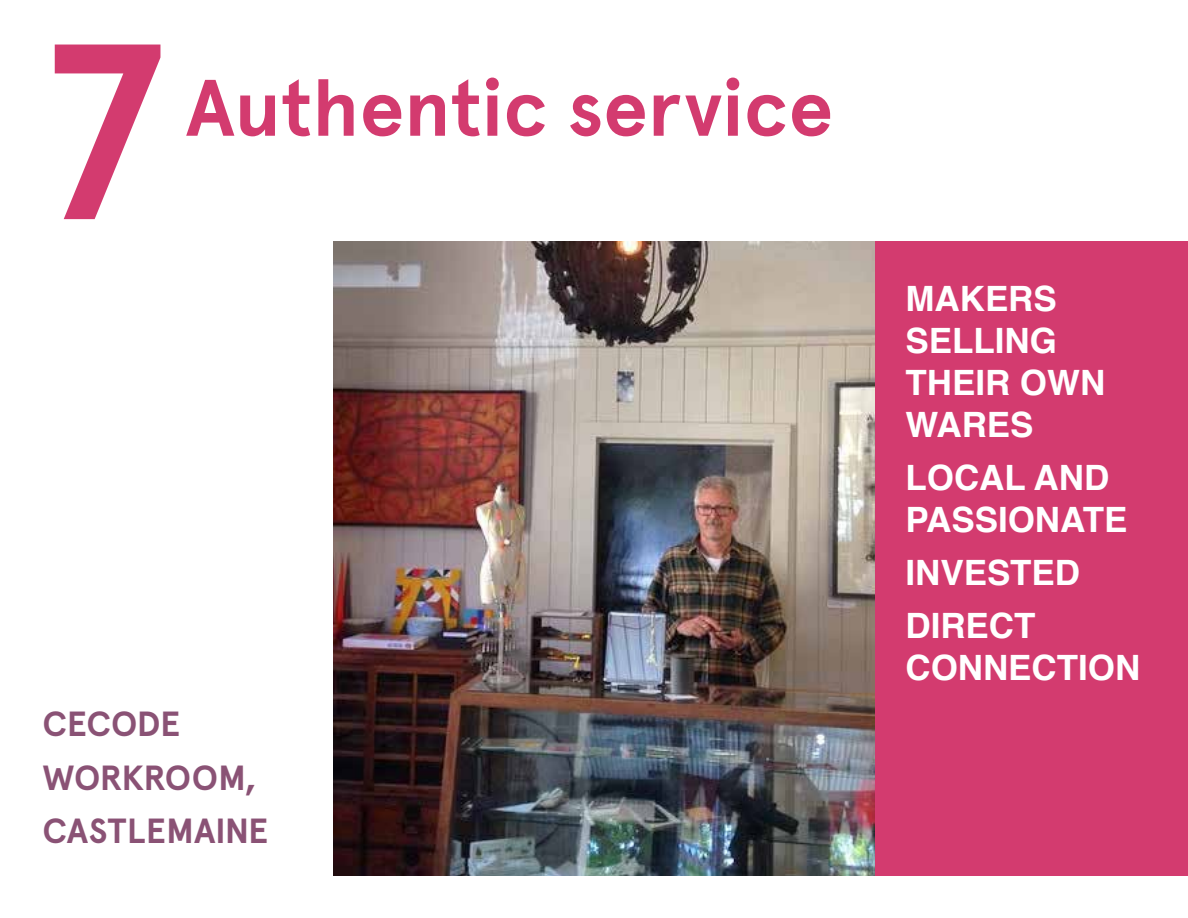
<style>
.page{position:relative;width:1188px;height:918px;background:#fff}
.page>*{position:absolute;margin:0;border:0;box-sizing:border-box;transform-origin:0 0}
.t1{font:700 249.45px "Apercu";color:#d33b6f}
.t2{font:700 79.8px "Apercu";color:#d33b6f}
.t3{font:700 34.95px/41.8px "Helvetica";color:#fff}
.t4{font:700 34.95px/53.2px "Apercu";letter-spacing:-.01em;color:#8a5275}
</style>
<div class="page">
<img style="left:333px;top:241px;width:543px;height:634px">
<div style="left:876px;top:241px;width:312px;height:634px;background:#d33b6f"></div>
<h1 class="t1" style="left:43px;top:-19px;width:125px">7</h1>
<h2 class="t2" style="left:186px;top:60px;width:649px">Authentic service</h2>
<p class="t4" style="left:43px;top:698px;width:227px">CECODE<br>WORKROOM,<br>CASTLEMAINE</p>
<p class="t3" style="left:906px;top:278px;width:201px">MAKERS<br>SELLING<br>THEIR OWN<br>WARES</p>
<p class="t3" style="left:906px;top:457px;width:223px">LOCAL AND<br>PASSIONATE</p>
<p class="t3" style="left:906px;top:546px;width:176px;line-height:53.2px">INVESTED<br>DIRECT</p>
<p class="t3" style="left:906px;top:647px;width:236px">CONNECTION</p>
</div>
